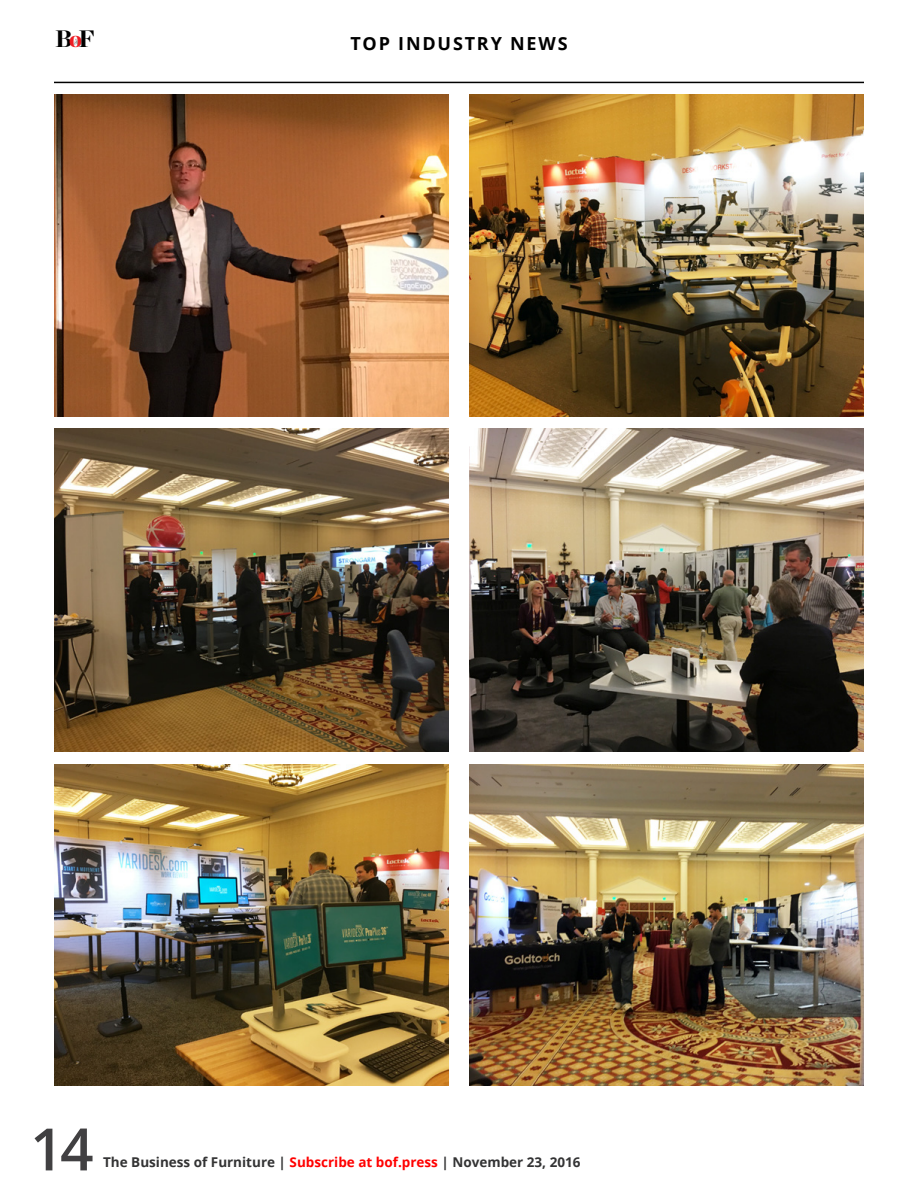
<style>
.page{position:relative;width:918px;height:1188px;background:#fff}
.page>*{position:absolute;margin:0;border:0;box-sizing:border-box;transform-origin:0 0}
.t1{font:600 58.5px "Open Sans";color:#414042}
.t2{font:900 23.85px "Chronicle Display";color:#000}
.t3{font:700 18px "Open Sans";letter-spacing:.1em;color:#000}
.t4{font:700 13.5px "Open Sans";color:#333334}
.s1{color:#ed1d24}
.s2{color:#f00}
</style>
<div class="page">
<svg style="left:74px;top:39px;width:4px;height:6px"></svg>
<hr style="left:54px;top:82px;width:810px;height:1px;background:#000">
<img style="left:54px;top:94px;width:394px;height:323px">
<img style="left:470px;top:94px;width:394px;height:323px">
<img style="left:54px;top:429px;width:394px;height:322px">
<img style="left:470px;top:429px;width:394px;height:322px">
<img style="left:54px;top:765px;width:394px;height:320px">
<img style="left:470px;top:765px;width:394px;height:321px">
<p class="t2" style="left:55px;top:19px;width:41px">B<span class="s1">o</span>F</p>
<p class="t3" style="left:350px;top:31px;width:219px">TOP INDUSTRY NEWS</p>
<h1 class="t1" style="left:30px;top:1109px;width:65px">14</h1>
<p class="t4" style="left:103px;top:1152px;width:479px">The Business of Furniture | <span class="s2">Subscribe at bof.press</span> | November 23, 2016</p>
</div>
